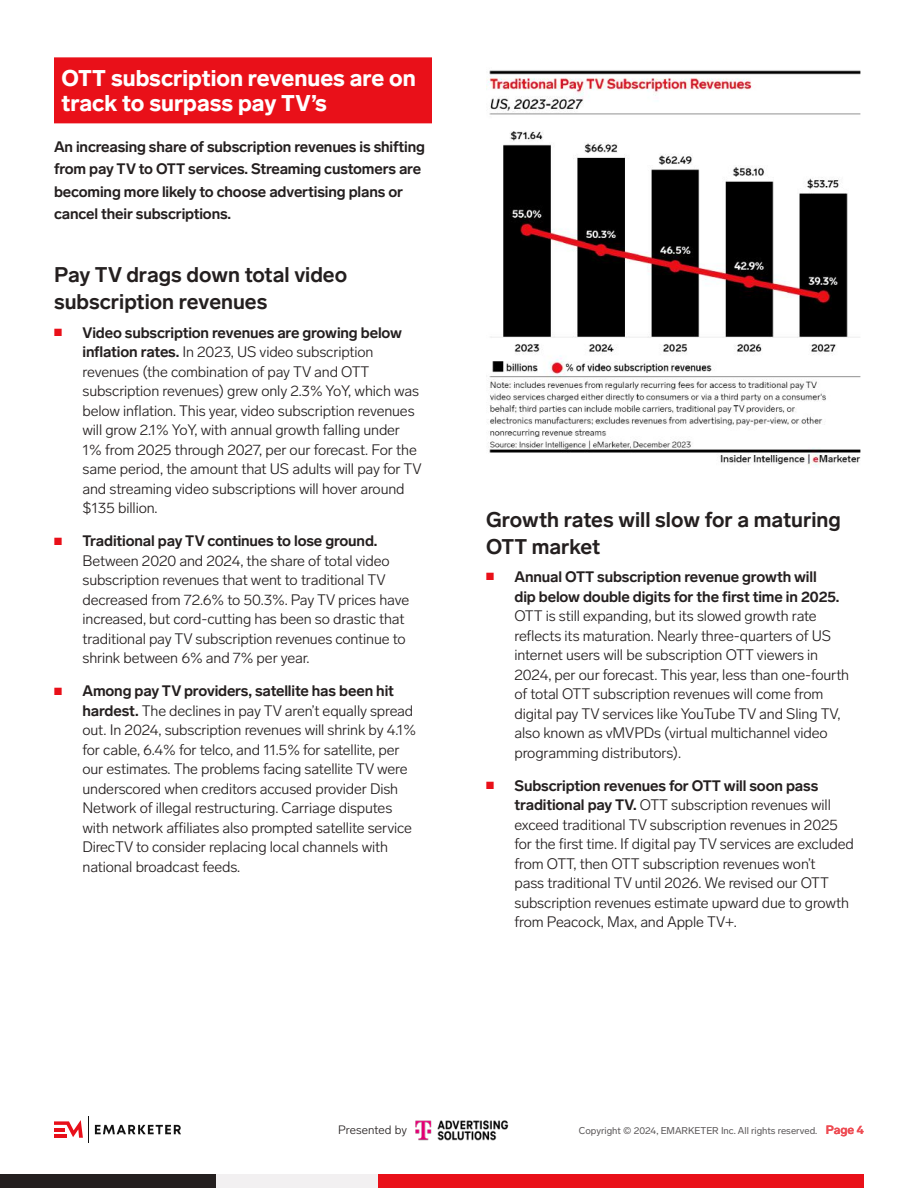
<style>
.page{position:relative;width:918px;height:1188px;background:#fff}
.page>*{position:absolute;margin:0;border:0;box-sizing:border-box;transform-origin:0 0}
.t1{font:900 22.5px/25.5px "Lab Grotesque";color:#fff}
.t2{font:700 21px/27px "Lab Grotesque";color:#241f1f}
.t3{font:300 15px/19.5px "Lab Grotesque";letter-spacing:-.01em;color:#241f1f}
.t4{font:700 15px/22.5px "Lab Grotesque";letter-spacing:-.01em;color:#241f1f}
.t5{font:300 12px "Lab Grotesque";letter-spacing:.01em;color:#241f1f}
.t6{font:9.75px "Lab Grotesque";color:#5a5758}
.s1{color:#e91019}
.s2{font-weight:700}
.s3{font-weight:700;font-size:12px;color:#ee4c53}
</style>
<div class="page">
<div style="left:378px;top:1174px;width:486px;height:14px;background:#e91019"></div>
<div style="left:0;top:1174px;width:216px;height:14px;background:#241f1f"></div>
<div style="left:216px;top:1174px;width:162px;height:14px;background:#f2f0f1"></div>
<svg style="left:54px;top:1120px;width:29px;height:18px"></svg>
<svg style="left:94px;top:1124px;width:87px;height:11px"></svg>
<img style="left:415px;top:1120px;width:94px;height:21px">
<div style="left:54px;top:57px;width:378px;height:66px;background:#e91019"></div>
<img style="left:486px;top:70px;width:375px;height:397px">
<h1 class="t1" style="left:62px;top:65px;width:356px">OTT subscription revenues are on track to surpass pay TV’s</h1>
<p class="t4" style="left:54px;top:135px;width:373px">An increasing share of subscription revenues is shifting from pay TV to OTT services. Streaming customers are becoming more likely to choose advertising plans or cancel their subscriptions.</p>
<h2 class="t2" style="left:54px;top:262px;width:295px">Pay TV drags down total video subscription revenues</h2>
<p class="t3" style="left:82px;top:323px;width:341px;text-indent:-28px"><span class="s1">■</span> <span class="s2">Video subscription revenues are growing below inflation rates.</span> In 2023, US video subscription revenues (the combination of pay TV and OTT subscription revenues) grew only 2.3% YoY, which was below inflation. This year, video subscription revenues will grow 2.1% YoY, with annual growth falling under 1% from 2025 through 2027, per our forecast. For the same period, the amount that US adults will pay for TV and streaming video subscriptions will hover around $135 billion.</p>
<p class="t3" style="left:82px;top:531px;width:328px;text-indent:-28px"><span class="s1">■</span> <span class="s2">Traditional pay TV continues to lose ground.<br></span>Between 2020 and 2024, the share of total video subscription revenues that went to traditional TV decreased from 72.6% to 50.3%. Pay TV prices have increased, but cord-cutting has been so drastic that traditional pay TV subscription revenues continue to shrink between 6% and 7% per year.</p>
<p class="t3" style="left:82px;top:681px;width:335px;text-indent:-28px"><span class="s1">■</span> <span class="s2">Among pay TV providers, satellite has been hit hardest.</span> The declines in pay TV aren’t equally spread out. In 2024, subscription revenues will shrink by 4.1% for cable, 6.4% for telco, and 11.5% for satellite, per our estimates. The problems facing satellite TV were underscored when creditors accused provider Dish Network of illegal restructuring. Carriage disputes with network affiliates also prompted satellite service DirecTV to consider replacing local channels with national broadcast feeds.</p>
<h2 class="t2" style="left:486px;top:506px;width:356px">Growth rates will slow for a maturing<br>OTT market</h2>
<p class="t4" style="left:514px;top:567px;width:326px;line-height:19.5px;text-indent:-28px"><span class="s1">■</span> Annual OTT subscription revenue growth will dip below double digits for the first time in 2025.</p>
<p class="t3" style="left:514px;top:606px;width:336px">OTT is still expanding, but its slowed growth rate reflects its maturation. Nearly three-quarters of US internet users will be subscription OTT viewers in 2024, per our forecast. This year, less than one-fourth of total OTT subscription revenues will come from digital pay TV services like YouTube TV and Sling TV, also known as vMVPDs (virtual multichannel video programming distributors).</p>
<p class="t3" style="left:514px;top:776px;width:341px;text-indent:-28px"><span class="s1">■</span> <span class="s2">Subscription revenues for OTT will soon pass traditional pay TV.</span> OTT subscription revenues will exceed traditional TV subscription revenues in 2025 for the first time. If digital pay TV services are excluded from OTT, then OTT subscription revenues won’t<br>pass traditional TV until 2026. We revised our OTT subscription revenues estimate upward due to growth from Peacock, Max, and Apple TV+.</p>
<p class="t5" style="left:338px;top:1123px;width:71px">Presented by</p>
<p class="t6" style="left:579px;top:1125px;width:287px">Copyright © 2024, EMARKETER Inc. All rights reserved. <span class="s3">Page 4</span></p>
</div>
